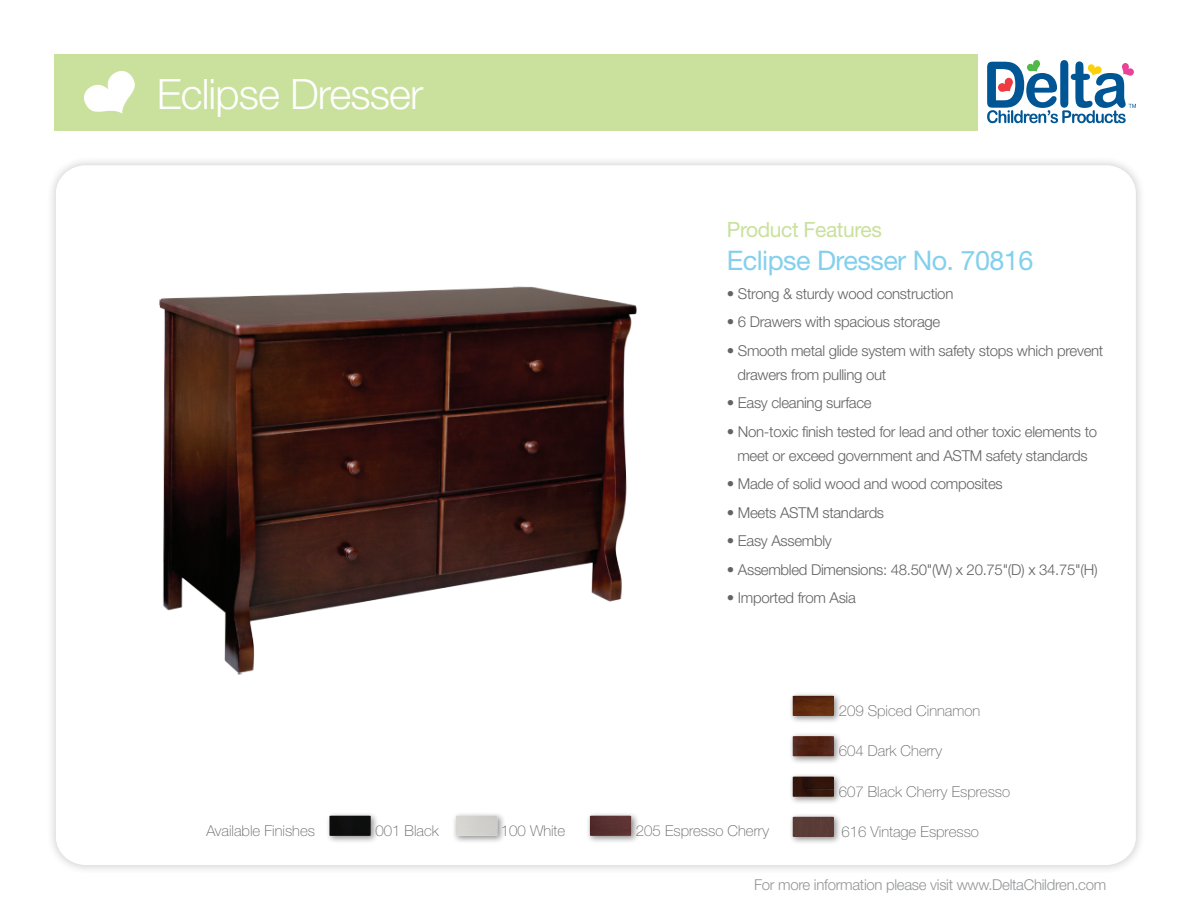
<style>
.page{position:relative;width:1188px;height:918px;background:#fff}
.page>*{position:absolute;margin:0;border:0;box-sizing:border-box;transform-origin:0 0}
.t1{font:300 42px "Helvetica Neue";letter-spacing:-.02em;color:#fff}
.t2{font:27px "Helvetica Neue";letter-spacing:-.02em;color:#83d0ed}
.t3{font:21px "Helvetica Neue";letter-spacing:-.02em;color:#c9e19c}
.t4{font:300 15px/24px "Helvetica Neue";letter-spacing:-.02em;color:#636366}
.t5{font:100 15px "Helvetica Neue";color:#636366}
.t6{font:300 15px "Helvetica Neue";letter-spacing:-.02em;color:#939598}
</style>
<div class="page">
<div style="left:46px;top:156px;width:1100px;height:719px;background:#231f20;opacity:.25"></div>
<div style="left:56px;top:165px;width:1080px;height:700px;background:#fff;border-radius:29px"></div>
<div style="left:54px;top:54px;width:923px;height:77px;background:#c9e19c"></div>
<svg style="left:987px;top:60px;width:149px;height:63px"></svg>
<svg style="left:84px;top:71px;width:51px;height:43px"></svg>
<img style="left:159px;top:286px;width:478px;height:389px">
<div style="left:789px;top:732px;width:53px;height:33px;background:#231f20;opacity:.5"></div>
<img style="left:793px;top:736px;width:41px;height:20px">
<div style="left:789px;top:692px;width:53px;height:32px;background:#231f20;opacity:.5"></div>
<img style="left:793px;top:696px;width:41px;height:20px">
<div style="left:789px;top:773px;width:53px;height:32px;background:#231f20;opacity:.5"></div>
<img style="left:793px;top:777px;width:41px;height:20px">
<div style="left:452px;top:812px;width:53px;height:32px;background:#231f20;opacity:.5"></div>
<img style="left:456px;top:816px;width:41px;height:20px">
<div style="left:586px;top:812px;width:53px;height:32px;background:#231f20;opacity:.5"></div>
<img style="left:590px;top:816px;width:41px;height:20px">
<div style="left:325px;top:812px;width:54px;height:32px;background:#231f20;opacity:.5"></div>
<img style="left:329px;top:816px;width:42px;height:20px">
<div style="left:789px;top:813px;width:53px;height:32px;background:#231f20;opacity:.5"></div>
<img style="left:793px;top:817px;width:41px;height:20px">
<h1 class="t1" style="left:157px;top:68px;width:268px">Eclipse Dresser</h1>
<h3 class="t3" style="left:727px;top:217px;width:157px">Product Features</h3>
<h2 class="t2" style="left:727px;top:245px;width:308px">Eclipse Dresser No. 70816</h2>
<p class="t4" style="left:727px;top:281px;width:228px">• Strong &amp; sturdy wood construction</p>
<p class="t4" style="left:727px;top:310px;width:215px">• 6 Drawers with spacious storage</p>
<p class="t4" style="left:737px;top:338px;width:368px;text-indent:-10px">• Smooth metal glide system with safety stops which prevent drawers from pulling out</p>
<p class="t4" style="left:727px;top:391px;width:146px">• Easy cleaning surface</p>
<p class="t4" style="left:727px;top:419px;width:372px;text-align:center">• Non-toxic finish tested for lead and other toxic elements to meet or exceed government and ASTM safety standards</p>
<p class="t4" style="left:727px;top:472px;width:277px">• Made of solid wood and wood composites</p>
<p class="t4" style="left:727px;top:500px;width:159px">• Meets ASTM standards</p>
<p class="t4" style="left:727px;top:529px;width:106px">• Easy Assembly</p>
<p class="t4" style="left:727px;top:557px;width:372px">• Assembled Dimensions: 48.50"(W) x 20.75"(D) x 34.75"(H)</p>
<p class="t4" style="left:727px;top:586px;width:131px">• Imported from Asia</p>
<p class="t5" style="left:839px;top:702px;width:143px">209 Spiced Cinnamon</p>
<p class="t5" style="left:839px;top:743px;width:105px">604 Dark Cherry</p>
<p class="t5" style="left:839px;top:783px;width:173px">607 Black Cherry Espresso</p>
<p class="t5" style="left:206px;top:822px;width:110px">Available Finishes</p>
<p class="t5" style="left:375px;top:822px;width:65px">001 Black</p>
<p class="t5" style="left:501px;top:822px;width:66px">100 White</p>
<p class="t5" style="left:636px;top:822px;width:135px">205 Espresso Cherry</p>
<p class="t5" style="left:841px;top:823px;width:139px">616 Vintage Espresso</p>
<p class="t6" style="left:754px;top:876px;width:354px">For more information please visit www.DeltaChildren.com</p>
</div>
